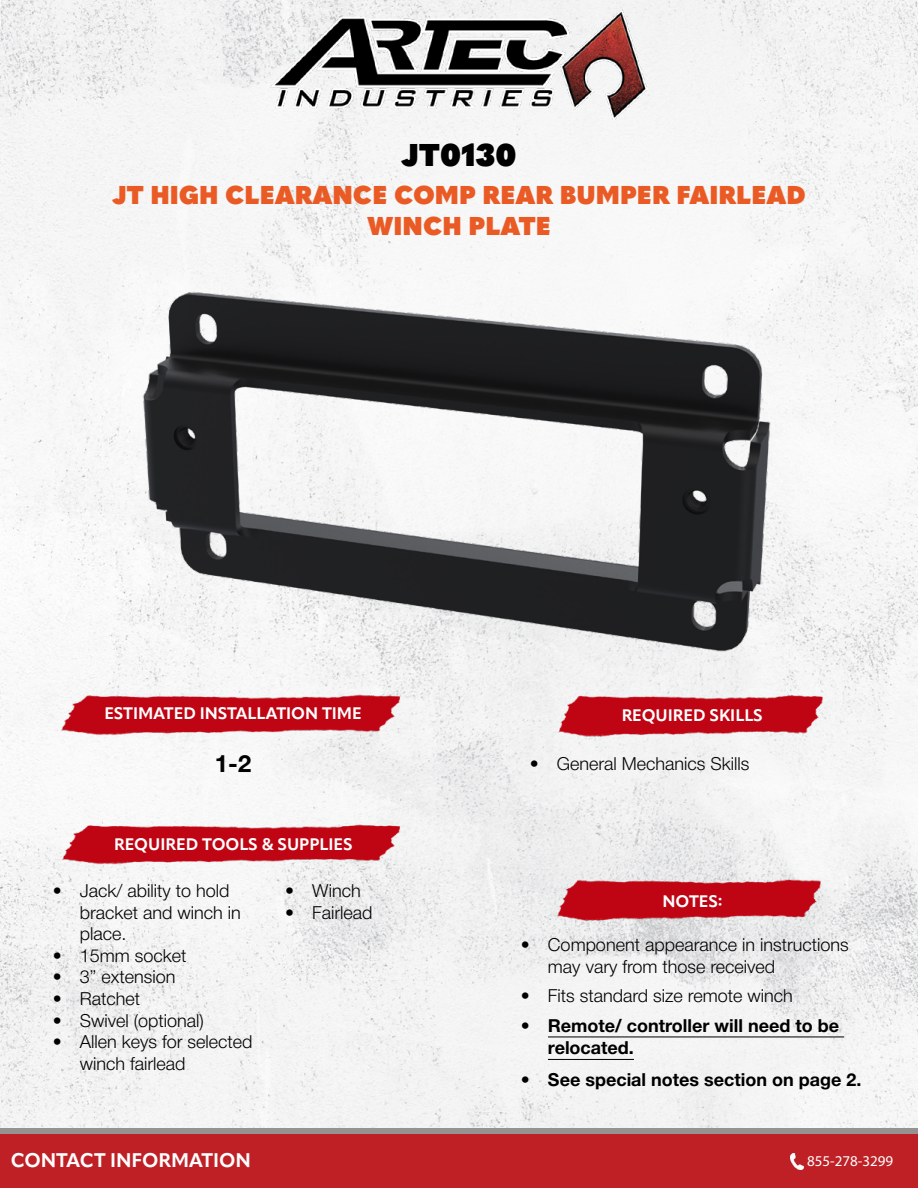
<style>
.page{position:relative;width:918px;height:1188px;background:#fff}
.page>*{position:absolute;margin:0;border:0;box-sizing:border-box;transform-origin:0 0}
.t1{font:800 31.2px "Quasimoda";color:#000}
.t2{font:800 25.5px/30.6px "Quasimoda";color:#ea5a24;text-align:center}
.t3{font:700 24px "Helvetica Neue";color:#000}
.t4{font:700 19.5px "Apparat";color:#fff}
.t5{font:300 18px/21.6px "Helvetica Neue";color:#000}
.t6{font:700 18px/22.5px "Helvetica Neue";color:#000}
.t7{font:700 16.5px "Apparat";color:#fff}
.t8{font:15px "Myriad Pro";color:#fff}
</style>
<div class="page">
<img style="left:0;top:0;width:918px;height:1128px">
<img style="left:55px;top:817px;width:357px;height:54px">
<img style="left:55px;top:688px;width:357px;height:53px">
<img style="left:553px;top:688px;width:278px;height:55px">
<img style="left:555px;top:878px;width:275px;height:46px">
<hr style="left:548px;top:1036px;width:296px;height:1px;background:#000">
<hr style="left:548px;top:1059px;width:86px;height:1px;background:#000">
<img style="left:270px;top:9px;width:378px;height:111px">
<div style="left:0;top:1134px;width:918px;height:54px;background:#bf2026"></div>
<img style="left:791px;top:1153px;width:13px;height:16px">
<div style="left:0;top:1128px;width:918px;height:6px;background:#949391"></div>
<img style="left:59px;top:247px;width:805px;height:420px">
<h1 class="t1" style="left:401px;top:131px;width:117px">JT0130</h1>
<h2 class="t2" style="left:112px;top:178px;width:695px">JT HIGH CLEARANCE COMP REAR BUMPER FAIRLEAD<br>WINCH PLATE</h2>
<p class="t7" style="left:104px;top:703px;width:259px">ESTIMATED INSTALLATION TIME</p>
<p class="t7" style="left:622px;top:705px;width:143px">REQUIRED SKILLS</p>
<h3 class="t3" style="left:215px;top:745px;width:38px">1-2</h3>
<p class="t5" style="left:530px;top:751px;width:221px">• General Mechanics Skills</p>
<p class="t7" style="left:114px;top:834px;width:240px">REQUIRED TOOLS &amp; SUPPLIES</p>
<p class="t5" style="left:80px;top:878px;width:163px;text-indent:-27px">• Jack/ ability to hold bracket and winch in place.</p>
<p class="t5" style="left:53px;top:943px;width:135px">• 15mm socket</p>
<p class="t5" style="left:53px;top:965px;width:124px">• 3” extension</p>
<p class="t5" style="left:53px;top:986px;width:89px">• Ratchet</p>
<p class="t5" style="left:53px;top:1008px;width:153px">• Swivel (optional)</p>
<p class="t5" style="left:80px;top:1030px;width:174px;text-indent:-27px">• Allen keys for selected winch fairlead</p>
<p class="t5" style="left:285px;top:878px;width:77px">• Winch</p>
<p class="t5" style="left:285px;top:900px;width:89px">• Fairlead</p>
<p class="t7" style="left:662px;top:891px;width:61px">NOTES:</p>
<p class="t5" style="left:548px;top:932px;width:302px;line-height:22.5px;text-indent:-27px">• Component appearance in instructions may vary from those received</p>
<p class="t5" style="left:521px;top:984px;width:273px">• Fits standard size remote winch</p>
<p class="t6" style="left:548px;top:1014px;width:293px;text-indent:-27px">• Remote/ controller will need to be relocated.</p>
<p class="t6" style="left:521px;top:1069px;width:342px">• See special notes section on page 2.</p>
<p class="t4" style="left:11px;top:1148px;width:242px">CONTACT INFORMATION</p>
<p class="t8" style="left:807px;top:1152px;width:88px">855-278-3299</p>
</div>
